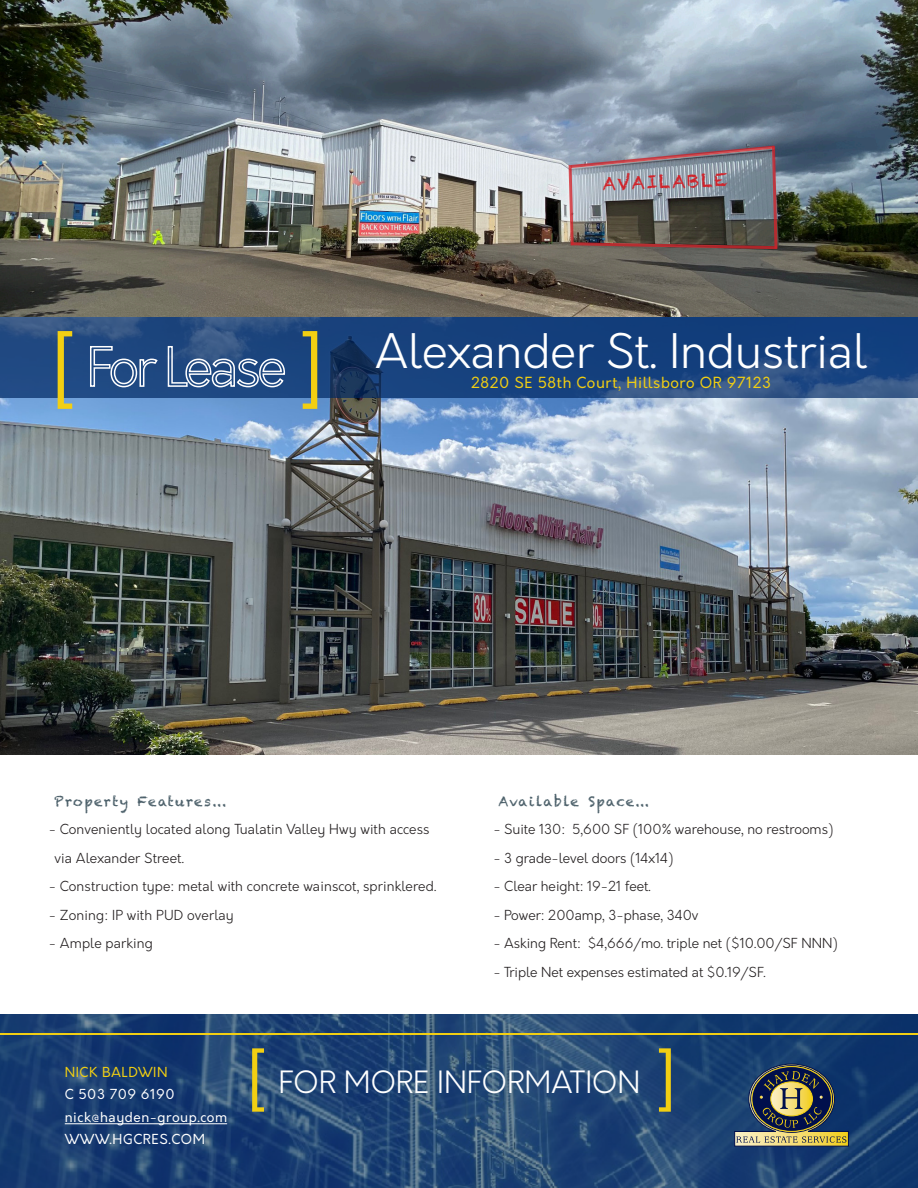
<style>
.page{position:relative;width:918px;height:1188px;background:#fff}
.page>*{position:absolute;margin:0;border:0;box-sizing:border-box;transform-origin:0 0}
.t1{font:500 64.5px "Orkney";color:#f2cf12}
.t2{font:300 46.5px "Orkney";color:#fff}
.t3{font:300 30px "Orkney";color:#fff}
.t4{font:18px "Chalkduster";color:#d1232a}
.t5{font:15px "Orkney";letter-spacing:.04em;color:#f2cf12}
.t6{font:300 13.5px/28.5px "Orkney";color:#231f20}
.t7{font:13.5px "Orkney";letter-spacing:.04em;color:#fff}
.t8{font:13.5px "Chalkduster";letter-spacing:.1em;color:#4c606a}
.t9{font:13.5px "Orkney";letter-spacing:.04em;color:#f2cf12}
.s1{font-weight:500;font-size:52.5px;color:#f2cf12}
</style>
<div class="page">
<svg style="left:0;top:1014px;width:918px;height:174px;background:#204473"></svg>
<hr style="left:0;top:1033px;width:918px;height:1px;background:#f2cf12">
<svg style="left:734px;top:1064px;width:115px;height:83px;background:#555e5e"></svg>
<img style="left:0;top:0;width:918px;height:754px">
<svg style="left:0;top:317px;width:918px;height:81px;background:#1c457e"></svg>
<svg style="left:89px;top:345px;width:70px;height:43px;background:#496a98"></svg>
<svg style="left:167px;top:345px;width:119px;height:43px;background:#52729c"></svg>
<hr style="left:65px;top:1124px;width:162px;height:1px;background:#fff">
<img style="left:567px;top:144px;width:212px;height:107px">
<p class="t1" style="left:53px;top:320px;width:20px">[</p>
<p class="t1" style="left:298px;top:320px;width:20px">]</p>
<p class="t4" style="left:602px;top:173px;width:127px;rotate:-2deg">AVAILABLE</p>
<p class="t2" style="left:375px;top:321px;width:494px">Alexander St. Industrial</p>
<p class="t5" style="left:471px;top:373px;width:302px">2820 SE 58th Court, Hillsboro OR 97123</p>
<p class="t8" style="left:54px;top:793px;width:174px">Property Features...</p>
<p class="t6" style="left:54px;top:816px;width:376px;text-indent:-6px">- Conveniently located along Tualatin Valley Hwy with access via Alexander Street.</p>
<p class="t6" style="left:49px;top:873px;width:389px">- Construction type: metal with concrete wainscot, sprinklered.</p>
<p class="t6" style="left:49px;top:901px;width:187px">- Zoning: IP with PUD overlay</p>
<p class="t6" style="left:49px;top:930px;width:105px">- Ample parking</p>
<p class="t8" style="left:498px;top:793px;width:152px">Available Space...</p>
<p class="t6" style="left:493px;top:816px;width:342px">- Suite 130: 5,600 SF (100% warehouse, no restrooms)</p>
<p class="t6" style="left:493px;top:844px;width:182px">- 3 grade-level doors (14x14)</p>
<p class="t6" style="left:493px;top:873px;width:159px">- Clear height: 19-21 feet.</p>
<p class="t6" style="left:493px;top:901px;width:207px">- Power: 200amp, 3-phase, 340v</p>
<p class="t6" style="left:493px;top:930px;width:346px">- Asking Rent: $4,666/mo. triple net ($10.00/SF NNN)</p>
<p class="t6" style="left:493px;top:958px;width:274px">- Triple Net expenses estimated at $0.19/SF.</p>
<p class="t9" style="left:65px;top:1063px;width:104px">NICK BALDWIN</p>
<p class="t7" style="left:65px;top:1086px;width:111px">C 503 709 6190</p>
<p class="t7" style="left:65px;top:1108px;width:164px">nick@hayden-group.com</p>
<p class="t7" style="left:65px;top:1131px;width:142px">WWW.HGCRES.COM</p>
<p class="t3" style="left:248px;top:1063px;width:423px"><span class="s1">[</span> FOR MORE INFORMATION <span class="s1">]</span></p>
</div>
